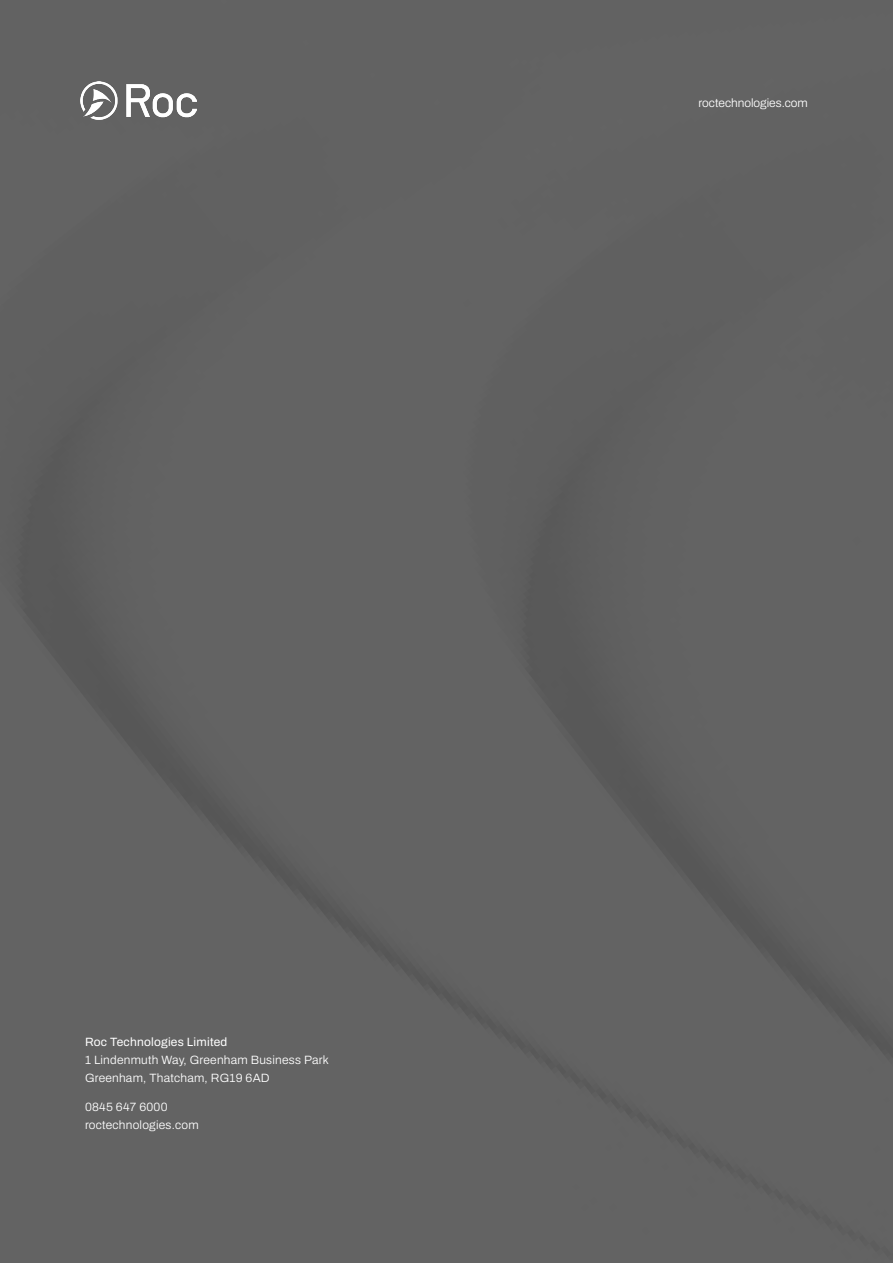
<style>
.page{position:relative;width:893px;height:1263px;background:#636363}
.page>*{position:absolute;margin:0;border:0;box-sizing:border-box;transform-origin:0 0}
.t1{font:300 12px/18px "Archivo";letter-spacing:.02em;color:#fff}
.t2{font:12px "Archivo";letter-spacing:.02em;color:#fff}
.t3{font:300 12px "Archivo";color:#fff}
</style>
<div class="page">
<img style="left:81px;top:82px;width:115px;height:37px">
<p class="t3" style="left:699px;top:94px;width:111px">roctechnologies.com</p>
<p class="t2" style="left:85px;top:1033px;width:144px">Roc Technologies Limited</p>
<p class="t1" style="left:85px;top:1051px;width:245px">1 Lindenmuth Way, Greenham Business Park<br>Greenham, Thatcham, RG19 6AD</p>
<p class="t1" style="left:85px;top:1098px;width:84px">0845 647 6000</p>
<p class="t1" style="left:85px;top:1116px;width:115px">roctechnologies.com</p>
</div>
